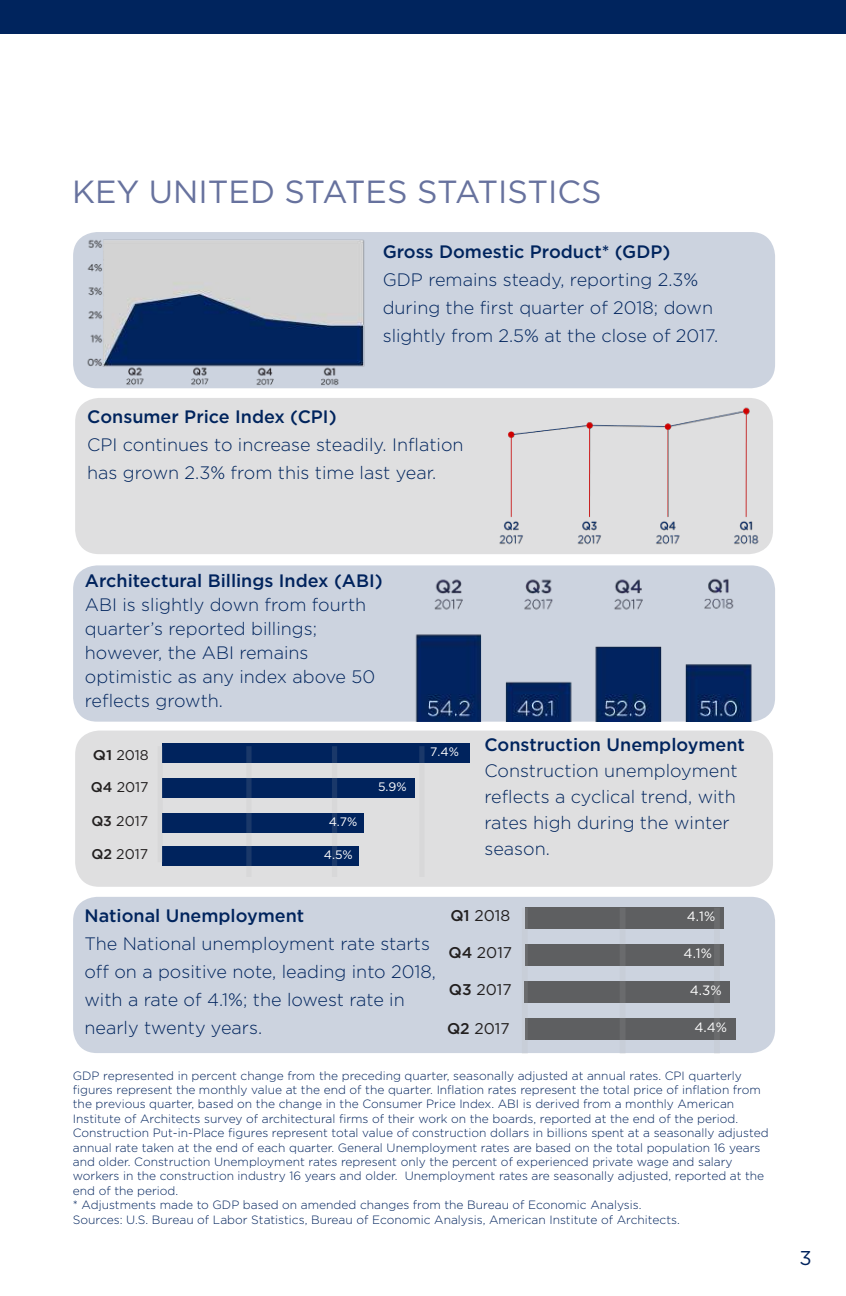
<style>
.page{position:relative;width:846px;height:1296px;background:#fff}
.page>*{position:absolute;margin:0;border:0;box-sizing:border-box;transform-origin:0 0}
.t1{font:32px "Gotham";color:#67729e}
.t2{font:20px "Gotham";color:#00235d}
.t3{font:300 18px/28px "Gotham";color:#00245d}
.t4{font:500 18px "Gotham";color:#00245d}
.t5{font:500 18px "Gotham";color:#00235d}
.t6{font:15.6px "Gotham";color:#221f1f}
.t7{font:14.2px "Gotham";color:#221f1f}
.t8{font:13.4px "Gotham";color:#fff}
.t9{font:12.2px "Gotham";color:#fff}
.t10{font:300 12px/14.4px "Gotham";color:#00235d}
.s1{font-weight:500}
</style>
<div class="page">
<div style="left:73px;top:232px;width:702px;height:156px;background:#ccd3df;border-radius:24px"></div>
<img style="left:81px;top:237px;width:284px;height:149px">
<div style="left:75px;top:398px;width:698px;height:156px;background:#dfdfe0;border-radius:24px"></div>
<img style="left:499px;top:404px;width:269px;height:144px">
<div style="left:73px;top:565px;width:702px;height:157px;background:#ccd3df;border-radius:24px"></div>
<img style="left:408px;top:578px;width:351px;height:144px">
<div style="left:73px;top:897px;width:702px;height:156px;background:#ccd3df;border-radius:24px"></div>
<div style="left:525px;top:907px;width:199px;height:21px;background:#5e5f61"></div>
<div style="left:525px;top:1018px;width:211px;height:21px;background:#5e5f61"></div>
<div style="left:525px;top:981px;width:205px;height:21px;background:#5e5f61"></div>
<div style="left:525px;top:944px;width:199px;height:21px;background:#5e5f61"></div>
<svg style="left:524px;top:908px;width:4px;height:132px"></svg>
<svg style="left:620px;top:908px;width:6px;height:132px"></svg>
<svg style="left:714px;top:908px;width:6px;height:132px"></svg>
<div style="left:0;top:0;width:846px;height:34px;background:#00245d"></div>
<div style="left:75px;top:731px;width:698px;height:156px;background:#dfdfe0;border-radius:24px"></div>
<div style="left:162px;top:779px;width:253px;height:19px;background:#00235d"></div>
<div style="left:162px;top:813px;width:201px;height:19px;background:#00235d"></div>
<div style="left:162px;top:846px;width:197px;height:20px;background:#00235d"></div>
<div style="left:162px;top:744px;width:308px;height:19px;background:#00235d"></div>
<div style="left:158px;top:746px;width:5px;height:116px;background:#d8d8d9"></div>
<svg style="left:246px;top:746px;width:6px;height:120px"></svg>
<svg style="left:332px;top:746px;width:5px;height:120px"></svg>
<svg style="left:419px;top:746px;width:6px;height:17px"></svg>
<h1 class="t1" style="left:72px;top:180px;width:531px">KEY UNITED STATES STATISTICS</h1>
<h3 class="t4" style="left:383px;top:245px;width:289px">Gross Domestic Product* (GDP)</h3>
<h3 class="t3" style="left:383px;top:267px;width:337px">GDP remains steady, reporting 2.3% during the first quarter of 2018; down slightly from 2.5% at the close of 2017.</h3>
<h3 class="t4" style="left:87px;top:409px;width:251px">Consumer Price Index (CPI)</h3>
<h3 class="t3" style="left:87px;top:431px;width:378px">CPI continues to increase steadily. Inflation has grown 2.3% from this time last year.</h3>
<h3 class="t5" style="left:85px;top:574px;width:299px">Architectural Billings Index (ABI)</h3>
<h3 class="t3" style="left:85px;top:594px;width:292px;line-height:24px">ABI is slightly down from fourth quarter’s reported billings; however, the ABI remains optimistic as any index above 50 reflects growth.</h3>
<p class="t7" style="left:93px;top:747px;width:57px"><span class="s1">Q1</span> 2018</p>
<p class="t7" style="left:91px;top:779px;width:59px"><span class="s1">Q4</span> 2017</p>
<p class="t7" style="left:91px;top:813px;width:58px"><span class="s1">Q3</span> 2017</p>
<p class="t7" style="left:91px;top:846px;width:58px"><span class="s1">Q2</span> 2017</p>
<p class="t9" style="left:329px;top:815px;width:30px">4.7%</p>
<p class="t9" style="left:324px;top:848px;width:30px">4.5%</p>
<p class="t9" style="left:378px;top:780px;width:30px">5.9%</p>
<p class="t9" style="left:430px;top:745px;width:30px">7.4%</p>
<h3 class="t4" style="left:484px;top:737px;width:262px">Construction Unemployment</h3>
<h3 class="t3" style="left:484px;top:758px;width:255px;line-height:26px">Construction unemployment reflects a cyclical trend, with rates high during the winter season.</h3>
<h3 class="t4" style="left:84px;top:908px;width:221px">National Unemployment</h3>
<p class="t6" style="left:450px;top:907px;width:61px"><span class="s1">Q1</span> 2018</p>
<p class="t8" style="left:687px;top:909px;width:30px">4.1%</p>
<h3 class="t3" style="left:84px;top:930px;width:353px">The National unemployment rate starts off on a positive note, leading into 2018, with a rate of 4.1%; the lowest rate in nearly twenty years.</h3>
<p class="t6" style="left:448px;top:944px;width:65px"><span class="s1">Q4</span> 2017</p>
<p class="t8" style="left:684px;top:946px;width:30px">4.1%</p>
<p class="t6" style="left:449px;top:981px;width:64px"><span class="s1">Q3</span> 2017</p>
<p class="t8" style="left:690px;top:983px;width:33px">4.3%</p>
<p class="t6" style="left:447px;top:1020px;width:64px"><span class="s1">Q2</span> 2017</p>
<p class="t8" style="left:694px;top:1019px;width:34px">4.4%</p>
<p class="t10" style="left:73px;top:1069px;width:697px">GDP represented in percent change from the preceding quarter, seasonally adjusted at annual rates. CPI quarterly figures represent the monthly value at the end of the quarter. Inflation rates represent the total price of inflation from the previous quarter, based on the change in the Consumer Price Index. ABI is derived from a monthly American Institute of Architects survey of architectural firms of their work on the boards, reported at the end of the period.<br>Construction Put-in-Place figures represent total value of construction dollars in billions spent at a seasonally adjusted annual rate taken at the end of each quarter. General Unemployment rates are based on the total population 16 years and older. Construction Unemployment rates represent only the percent of experienced private wage and salary workers in the construction industry 16 years and older. Unemployment rates are seasonally adjusted, reported at the end of the period.<br>* Adjustments made to GDP based on amended changes from the Bureau of Economic Analysis.<br>Sources: U.S. Bureau of Labor Statistics, Bureau of Economic Analysis, American Institute of Architects.</p>
<h2 class="t2" style="left:800px;top:1250px;width:14px">3</h2>
</div>
